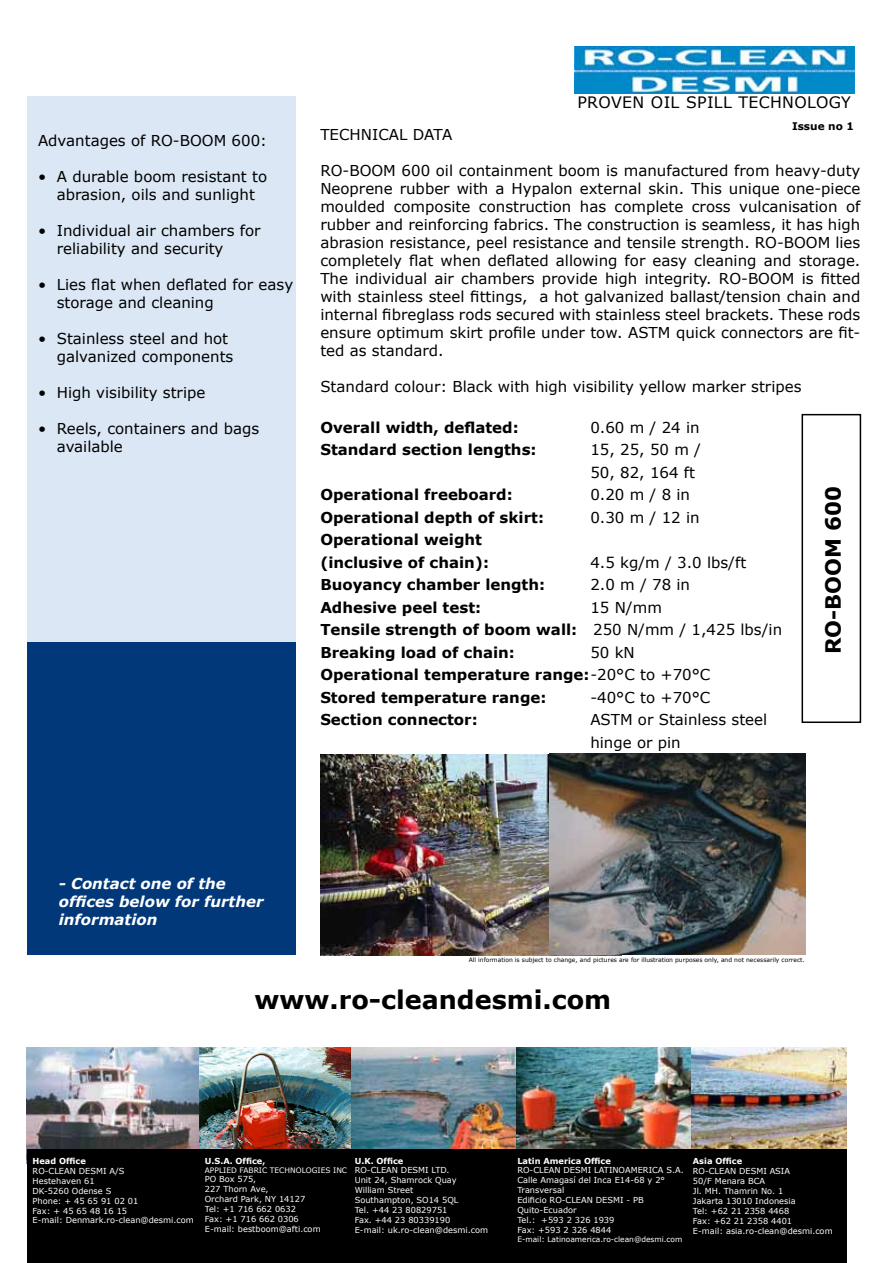
<style>
.page{position:relative;width:893px;height:1263px;background:#fff}
.page>*{position:absolute;margin:0;border:0;box-sizing:border-box;transform-origin:0 0}
.t1{font:700 25.5px "Verdana";color:#000}
.t2{font:700 21px "Verdana";color:#000}
.t3{font:15.75px "Verdana";letter-spacing:.02em;color:#000}
.t4{font:15px/18px "Verdana";color:#000}
.t5{font:700 15px/22.5px "Verdana";color:#000}
.t6{font:italic 700 15px/18px "Verdana";color:#fff}
.t7{font:700 10.5px "Verdana";color:#000}
.t8{font:8.25px/9.9px "Verdana";color:#fff}
.t9{font:700 8.25px "Verdana";color:#fff}
.t10{font:7.5px "Verdana";color:#fff}
.t11{font:6px "Verdana";color:#000}
.s1{color:#dbe7f4}
.s2{font-weight:400}
</style>
<div class="page">
<div style="left:27px;top:96px;width:269px;height:550px;background:#dbe7f4"></div>
<img style="left:320px;top:754px;width:302px;height:201px">
<img style="left:550px;top:754px;width:255px;height:200px">
<div style="left:801px;top:414px;width:60px;height:309px;border:2px solid #000"></div>
<div style="left:27px;top:643px;width:269px;height:312px;background:#003879"></div>
<img style="left:574px;top:47px;width:281px;height:46px">
<img style="left:27px;top:1047px;width:172px;height:102px">
<img style="left:690px;top:1047px;width:156px;height:102px">
<img style="left:199px;top:1047px;width:491px;height:102px">
<div style="left:27px;top:1149px;width:819px;height:113px;background:#000"></div>
<p class="t4" style="left:38px;top:131px;width:230px">Advantages of RO-BOOM 600:</p>
<p class="t4" style="left:38px;top:167px;width:231px">• A durable boom resistant to</p>
<p class="t4" style="left:38px;top:185px;width:218px"><span class="s1">•</span> abrasion, oils and sunlight</p>
<p class="t4" style="left:38px;top:221px;width:224px">• Individual air chambers for</p>
<p class="t4" style="left:38px;top:239px;width:187px"><span class="s1">•</span> reliability and security</p>
<p class="t4" style="left:38px;top:275px;width:257px">• Lies flat when deflated for easy</p>
<p class="t4" style="left:38px;top:293px;width:177px"><span class="s1">•</span> storage and cleaning</p>
<p class="t4" style="left:38px;top:329px;width:192px">• Stainless steel and hot</p>
<p class="t4" style="left:38px;top:347px;width:197px"><span class="s1">•</span> galvanized components</p>
<p class="t4" style="left:38px;top:383px;width:169px">• High visibility stripe</p>
<p class="t4" style="left:38px;top:419px;width:223px">• Reels, containers and bags</p>
<p class="t4" style="left:38px;top:437px;width:86px"><span class="s1">•</span> available</p>
<p class="t3" style="left:577px;top:93px;width:206px">Proven oi l spi ll techno</p>
<p class="t3" style="left:807px;top:93px;width:45px">lo gy</p>
<p class="t7" style="left:792px;top:120px;width:63px">Issue no 1</p>
<p class="t4" style="left:320px;top:125px;width:133px">TEC HNICAL DATA</p>
<p class="t4" style="left:320px;top:161px;width:542px;text-align:justify">RO-BOOM 600 oil containment boom is manufactured from heavy-duty Neoprene rubber with a Hypalon external skin. This unique one-piece moulded composite construction has complete cross vulcanisation of rubber and reinforcing fabrics. The construction is seamless, it has high abrasion resistance, peel resistance and tensile strength. RO-BOOM lies completely flat when deflated allowing for easy cleaning and storage.<br>The individual air chambers provide high integrity. RO-BOOM is fitted with stainless steel fittings, a hot galvanized ballast/tension chain and internal fibreglass rods secured with stainless steel brackets. These rods ensure optimum skirt profile under tow. ASTM quick connectors are fit&shy;ted as standard.</p>
<p class="t4" style="left:320px;top:377px;width:483px">Standard colour: Black with high visibility yellow marker stripes</p>
<p class="t5" style="left:320px;top:415px;width:200px">Overall width, deflated:</p>
<p class="t4" style="left:590px;top:418px;width:111px">0.60 m / 24 in</p>
<p class="t5" style="left:320px;top:438px;width:218px">Standard section lengths:</p>
<p class="t4" style="left:590px;top:438px;width:112px;line-height:22.5px">15, 25, 50 m /<br>50, 82, 164 ft</p>
<p class="t5" style="left:320px;top:483px;width:194px">Operational freeboard:</p>
<p class="t4" style="left:590px;top:485px;width:101px">0.20 m / 8 in</p>
<p class="t5" style="left:320px;top:505px;width:225px">Operational depth of skirt:</p>
<p class="t4" style="left:590px;top:508px;width:111px">0.30 m / 12 in</p>
<p class="t5" style="left:320px;top:528px;width:170px">Operational weight (inclusive of chain):</p>
<h2 class="t2" style="left:820px;top:654px;width:169px;rotate:-90deg">RO-BOOM 600</h2>
<p class="t4" style="left:590px;top:553px;width:157px">4.5 kg/m / 3.0 lbs/ft</p>
<p class="t5" style="left:320px;top:573px;width:226px">Buoyancy chamber length:</p>
<p class="t4" style="left:590px;top:575px;width:101px">2.0 m / 78 in</p>
<p class="t5" style="left:320px;top:595px;width:162px">Adhesive peel test:</p>
<p class="t5" style="left:320px;top:595px;width:463px;text-indent:270px"><span class="s2">15 N/mm<br></span>Tensile strength of boom wall: <span class="s2">250 N/mm / 1,425 lbs/in<br></span>Breaking load of chain:</p>
<p class="t5" style="left:320px;top:640px;width:392px;text-indent:270px"><span class="s2">50 kN<br></span>Operational temperature range:<span class="s2">-20°C to +70°C<br></span>Stored temperature range:</p>
<p class="t4" style="left:590px;top:688px;width:122px">-40°C to +70°C</p>
<p class="t5" style="left:320px;top:708px;width:159px">Section connector:</p>
<p class="t4" style="left:590px;top:708px;width:178px;line-height:22.5px">ASTM or Stainless steel hinge or pin</p>
<p class="t6" style="left:59px;top:874px;width:206px">- Contact one of the offices below for further information</p>
<p class="t11" style="left:469px;top:956px;width:338px">All information is subject to change, and pictures are for illustration purposes only, and not necessarily correct.</p>
<h1 class="t1" style="left:255px;top:983px;width:358px">www.ro-cleandesmi.com</h1>
<p class="t9" style="left:33px;top:1156px;width:55px">Head Office</p>
<p class="t8" style="left:33px;top:1166px;width:163px">RO-CLEAN DESMI A/S<br>Hestehaven 61<br>DK-5260 Odense S<br>Phone: + 45 65 91 02 01<br>Fax: + 45 65 48 16 15<br>E-mail: Denmark.ro-clean@desmi.com</p>
<p class="t9" style="left:355px;top:1155px;width:50px">U.K. Office</p>
<p class="t8" style="left:355px;top:1165px;width:22px">RO-CLE</p>
<p class="t9" style="left:205px;top:1155px;width:62px">U.S.A. Office,</p>
<p class="t10" style="left:205px;top:1165px;width:143px">APPLIED FABRIC TECHNOLOGIES INC</p>
<p class="t8" style="left:205px;top:1174px;width:117px">PO Box 575,<br>227 Thorn Ave,<br>Orchard Park, NY 14127<br>Tel: +1 716 662 0632<br>Fax: +1 716 662 0306<br>E-mail: bestboom@afti.com</p>
<p class="t8" style="left:355px;top:1165px;width:135px;text-indent:32px">AN DESMI LTD.<br>Unit 24, Shamrock Quay<br>William Street<br>Southampton, SO14 5QL<br>Tel. +44 23 80829751<br>Fax. +44 23 80339190<br>E-mail: uk.ro-clean@desmi.com</p>
<p class="t9" style="left:517px;top:1155px;width:95px">Latin America Office</p>
<p class="t8" style="left:517px;top:1165px;width:22px">RO-CLE</p>
<p class="t8" style="left:517px;top:1165px;width:168px;text-indent:32px">AN DESMI LATINOAMERICA S.A.<br>Calle Amagasí del Inca E14-68 y 2°<br>Transversal<br>Edificio RO-CLEAN DESMI - PB<br>Quito-Ecuador<br>Tel.: +593 2 326 1939<br>Fax: +593 2 326 4844</p>
<p class="t10" style="left:517px;top:1234px;width:167px">E-mail: Latinoamerica.ro-clean@desmi.com</p>
<p class="t9" style="left:693px;top:1156px;width:51px">Asia Office</p>
<p class="t8" style="left:693px;top:1166px;width:22px">RO-CLE</p>
<p class="t8" style="left:693px;top:1166px;width:141px;text-indent:32px">AN DESMI ASIA<br>50/F Menara BCA<br>Jl. MH. Thamrin No. 1<br>Jakarta 13010 Indonesia<br>Tel: +62 21 2358 4468<br>Fax: +62 21 2358 4401<br>E-mail: asia.ro-clean@desmi.com</p>
</div>
